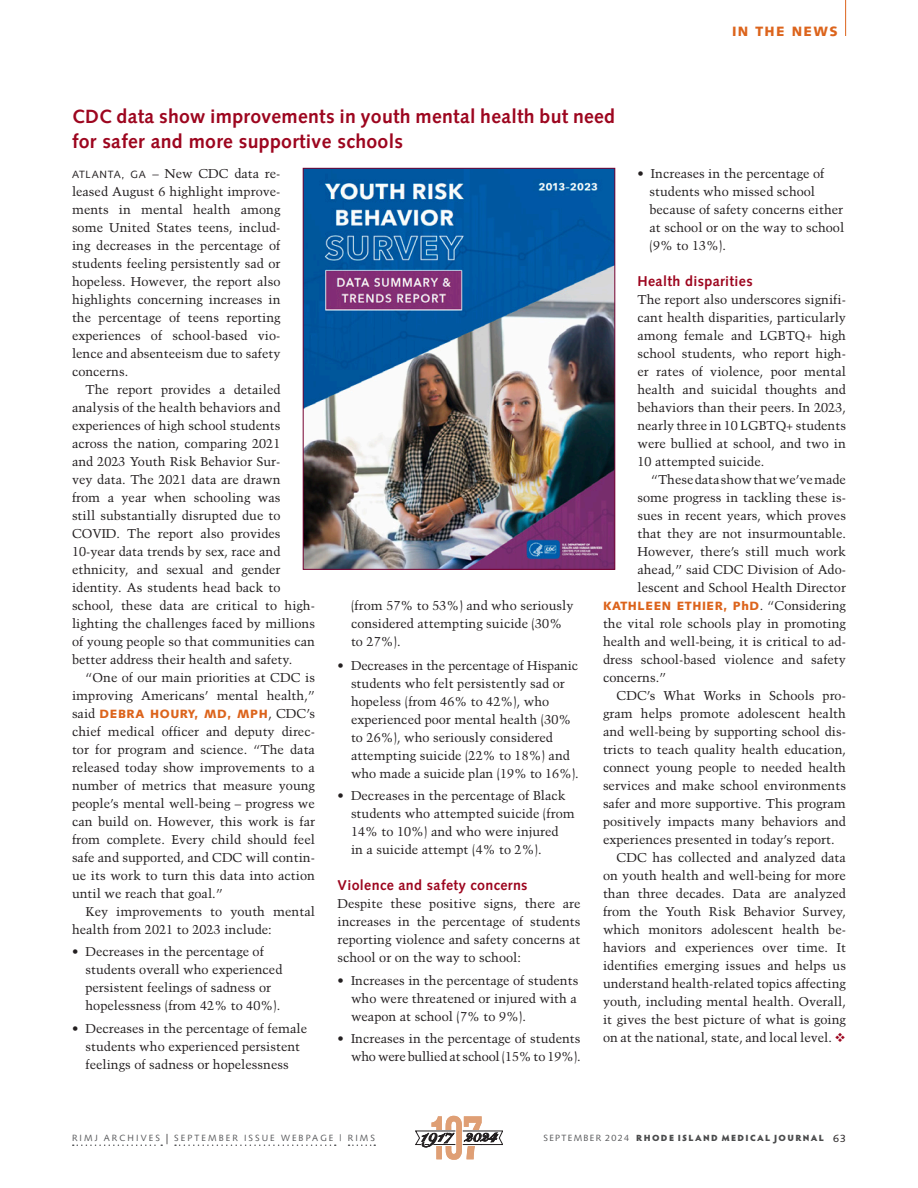
<style>
.page{position:relative;width:918px;height:1188px;background:#fff}
.page>*{position:absolute;margin:0;border:0;box-sizing:border-box;transform-origin:0 0}
.News_Headline_red{font:700 19.5px/25.5px "Syntax LT Std";letter-spacing:.015em;color:#9d061f}
.People_subhead{font:700 14.25px "Syntax LT Std";letter-spacing:.025em;color:#9d061f}
.t1{font:900 13.65px "Snell Roundhand";color:#231f20}
.dept_orange{font:900 13.5px "Syntax LT Std";letter-spacing:.1em;color:#dc641c}
.People_text__8_5_12{font:12.75px/18px "Trump Mediaeval";color:#231f20}
.People_text_1st_line{font:12.75px/18px "Trump Mediaeval";color:#231f20;text-align:justify}
.People_text__8_5_12-2{font:900 12px "Syntax LT Std";letter-spacing:.05em;color:#dc641c}
.t2{font:900 9px "Hypatia Sans Pro";letter-spacing:.155em;color:#4b4c4d}
.t3{font:9px "Syntax LT Std";letter-spacing:.23em;color:#57585a}
.s1{font-size:19.2px}
.s2{font-family:"Syntax LT Std";font-size:10.5px}
.s3{font-family:"Trump Mediaeval";font-weight:400;font-size:12.75px;color:#231f20}
.s4{color:#9d061f}
.s5{font-size:13.5px;color:#231f20}
.s6{font-family:"Syntax LT Std";font-weight:400;color:#57585a}
.s7{font-family:"Syntax LT Std";font-weight:400;font-size:10.5px;color:#231f20}
</style>
<div class="page">
<hr style="left:845px;top:0;width:1px;height:36px;background:#dc641c">
<img style="left:305px;top:170px;width:308px;height:398px">
<div style="left:303px;top:168px;width:312px;height:402px;border:1px solid #750130"></div>
<svg style="left:73px;top:1144px;width:89px;height:2px"></svg>
<svg style="left:175px;top:1144px;width:161px;height:2px"></svg>
<svg style="left:349px;top:1144px;width:26px;height:2px"></svg>
<svg style="left:415px;top:1116px;width:88px;height:44px"></svg>
<p class="dept_orange" style="left:732px;top:23px;width:107px">IN THE NEWS</p>
<p class="News_Headline_red" style="left:72px;top:103px;width:545px"><span class="s1">CDC</span> data show improvements in youth mental health but need for safer and more supportive schools</p>
<p class="People_text_1st_line" style="left:72px;top:164px;width:210px"><span class="s2">ATLANTA, GA</span> – New CDC data re&shy;leased August 6 highlight improve&shy;ments in mental health among some United States teens, includ&shy;ing decreases in the percentage of students feeling persistently sad or hopeless. However, the report also highlights concerning increases in the percentage of teens reporting experiences of school-based vio&shy;lence and absenteeism due to safety concerns.</p>
<p class="People_text__8_5_12" style="left:72px;top:380px;width:245px;text-indent:14px">The report provides a detailed analysis of the health behaviors and experiences of high school students across the nation, comparing 2021<br>and 2023 Youth Risk Behavior Sur-<br>vey data. The 2021 data are drawn<br>from a year when schooling was<br>still substantially disrupted due to COVID. The report also provides 10-year data trends by sex, race and ethnicity, and sexual and gender identity. As students head back to school, these data are critical to high&shy;lighting the challenges faced by millions of young people so that communities can better address their health and safety.</p>
<p class="People_text__8_5_12" style="left:72px;top:668px;width:245px;text-align:right">“One of our main priorities at CDC is improving Americans’ mental health,”</p>
<p class="People_text__8_5_12-2" style="left:72px;top:707px;width:245px"><span class="s3">said</span> DEBRA HOURY, MD, MPH<span class="s3">, CDC’s</span></p>
<p class="People_text__8_5_12" style="left:72px;top:722px;width:245px;text-align:justify">chief medical officer and deputy direc&shy;tor for program and science. “The data released today show improvements to a number of metrics that measure young people’s mental well-being – progress we can build on. However, this work is far from complete. Every child should feel safe and supported, and CDC will contin&shy;ue its work to turn this data into action until we reach that goal.”</p>
<p class="People_text__8_5_12" style="left:72px;top:902px;width:245px;text-indent:14px">Key improvements to youth mental health from 2021 to 2023 include:</p>
<p class="People_text__8_5_12" style="left:86px;top:943px;width:198px;text-indent:-14px">• Decreases in the percentage of students overall who experienced persistent feelings of sadness or hopelessness (from 42% to 40%).</p>
<p class="People_text__8_5_12" style="left:72px;top:1019px;width:237px;text-align:center">• Decreases in the percentage of female students who experienced persistent feelings of sadness or hopelessness</p>
<p class="People_text_1st_line" style="left:650px;top:164px;width:196px;text-align:left;text-indent:-12px">• Increases in the percentage of students who missed school because of safety concerns either at school or on the way to school (9% to 13%).</p>
<p class="People_subhead" style="left:638px;top:273px;width:117px">Health disparities</p>
<p class="People_text_1st_line" style="left:638px;top:290px;width:210px">The report also underscores signifi&shy;cant health disparities, particularly among female and LGBTQ+ high school students, who report high&shy;er rates of violence, poor mental health and suicidal thoughts and behaviors than their peers. In 2023, nearly three in 10 LGBTQ+ students were bullied at school, and two in 10 attempted suicide.</p>
<p class="People_text__8_5_12" style="left:638px;top:470px;width:210px;text-align:justify;text-indent:14px">“These data show that we’ve made some progress in tackling these is&shy;sues in recent years, which proves that they are not insurmountable.<br>However, there’s still much work ahead,” said CDC Division of Ado&shy;lescent and School Health Director</p>
<p class="People_text__8_5_12-2" style="left:603px;top:599px;width:245px">KATHLEEN ETHIER, PhD<span class="s3">. “Considering</span></p>
<p class="People_text__8_5_12" style="left:603px;top:614px;width:245px;text-align:justify">the vital role schools play in promoting health and well-being, it is critical to ad&shy;dress school-based violence and safety concerns.”</p>
<p class="People_text__8_5_12" style="left:603px;top:686px;width:245px;text-align:justify;text-indent:14px">CDC’s What Works in Schools pro&shy;gram helps promote adolescent health and well-being by supporting school dis&shy;tricts to teach quality health education, connect young people to needed health services and make school environments safer and more supportive. This program positively impacts many behaviors and experiences presented in today’s report.</p>
<p class="People_text__8_5_12" style="left:603px;top:848px;width:245px;text-align:justify;text-indent:14px">CDC has collected and analyzed data on youth health and well-being for more than three decades. Data are analyzed from the Youth Risk Behavior Survey, which monitors adolescent health be&shy;haviors and experiences over time. It identifies emerging issues and helps us understand health-related topics affecting youth, including mental health. Overall, it gives the best picture of what is going on at the national, state, and local level. <span class="s4">❖</span></p>
<p class="People_text__8_5_12" style="left:351px;top:596px;width:224px">(from 57% to 53%) and who seriously considered attempting suicide (30% to 27%).</p>
<p class="People_text__8_5_12" style="left:351px;top:656px;width:229px;text-indent:-14px">• Decreases in the percentage of Hispanic students who felt persistently sad or hopeless (from 46% to 42%), who experienced poor mental health (30% to 26%), who seriously considered attempting suicide (22% to 18%) and who made a suicide plan (19% to 16%).</p>
<p class="People_text__8_5_12" style="left:351px;top:787px;width:225px;text-indent:-14px">• Decreases in the percentage of Black students who attempted suicide (from 14% to 10%) and who were injured<br>in a suicide attempt (4% to 2%).</p>
<p class="People_subhead" style="left:338px;top:877px;width:192px">Violence and safety concerns</p>
<p class="People_text_1st_line" style="left:338px;top:895px;width:245px">Despite these positive signs, there are increases in the percentage of students reporting violence and safety concerns at school or on the way to school:</p>
<p class="People_text__8_5_12" style="left:351px;top:971px;width:229px;text-align:justify;text-indent:-14px">• Increases in the percentage of students who were threatened or injured with a weapon at school (7% to 9%).</p>
<p class="People_text__8_5_12" style="left:338px;top:1030px;width:245px;text-align:right">• Increases in the percentage of students who were bullied at school (15% to 19%).</p>
<p class="t3" style="left:72px;top:1132px;width:305px">RIMJ ARCHIVES <span class="s5">|</span> SEPTEMBER ISSUE WEBPAGE | RIMS</p>
<p class="t1" style="left:489px;top:1129px;width:9px">4</p>
<p class="t2" style="left:544px;top:1131px;width:304px"><span class="s6">SEPTEMBER 2024</span> RHODE ISLAND MEDICAL JOURNAL <span class="s7">63</span></p>
</div>
